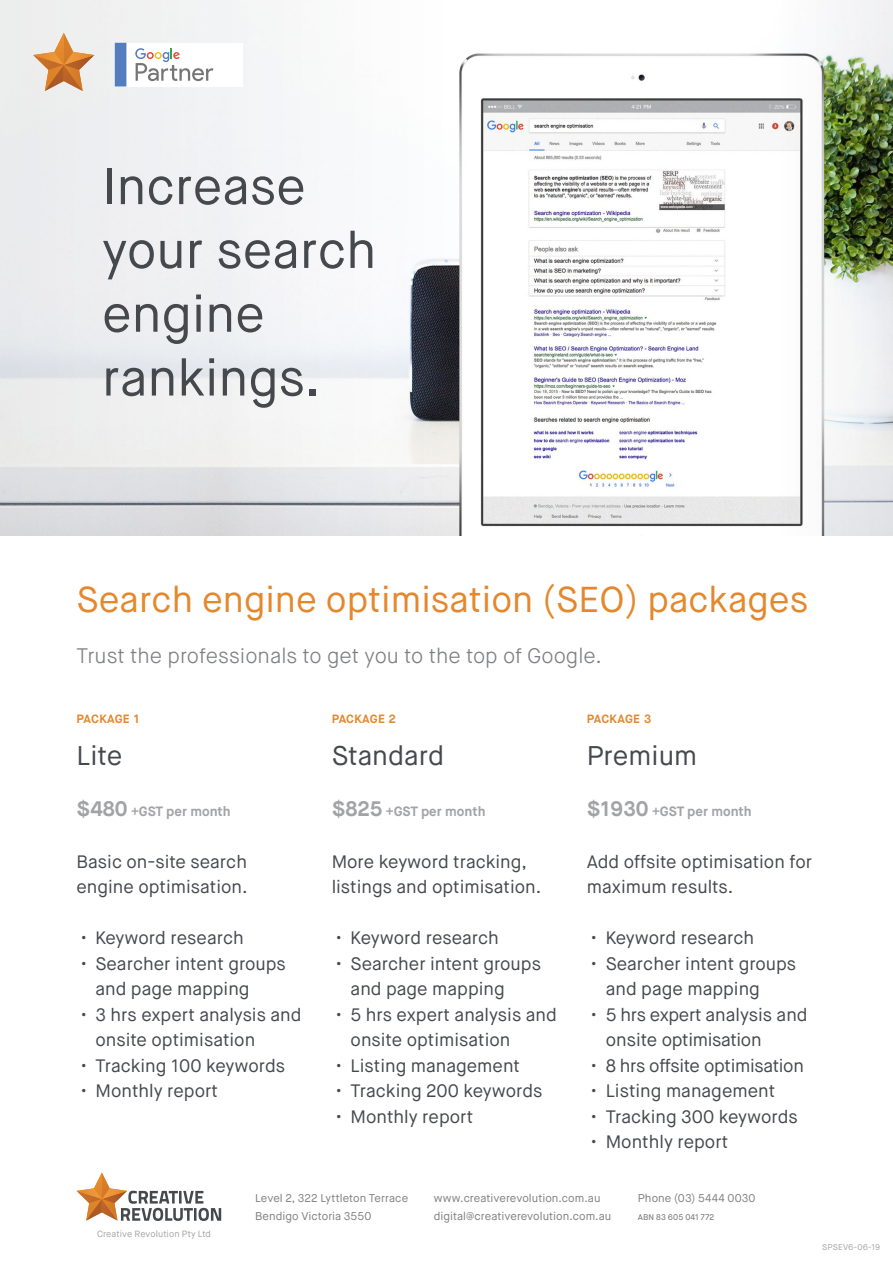
<style>
.page{position:relative;width:893px;height:1263px;background:#fff}
.page>*{position:absolute;margin:0;border:0;box-sizing:border-box;transform-origin:0 0}
.t1{font:51px/63.8px "Maison Neue";color:#45484d}
.t2{font:36px "Maison Neue";color:#e4882e}
.t3{font:27px "Maison Neue";color:#45484d}
.t4{font:300 21px "Maison Neue";color:#7d7f82}
.t5{font:18px/25.5px "Maison Neue";color:#45484d}
.t6{font:18px/25.5px "Maison Neue";letter-spacing:-.02em;color:#45484d}
.t7{font:700 13.5px "Maison Neue";color:#a2a3a6}
.t8{font:700 12px "Maison Neue";letter-spacing:.015em;color:#e4882e}
.t9{font:11.25px/18px "Maison Neue";letter-spacing:.005em;color:#7d7f82}
.t10{font:9px "Maison Neue";letter-spacing:.01em;color:#a2a3a6}
.t11{font:500 8.25px "Maison Neue";letter-spacing:.015em;color:#7d7f82}
.t12{font:8.25px "Maison Neue";letter-spacing:.02em;color:#a2a3a6}
.s1{font-size:21px}
</style>
<div class="page">
<img style="left:0;top:0;width:893px;height:536px">
<svg style="left:33px;top:33px;width:61px;height:58px;background:#e0ba98"></svg>
<svg style="left:77px;top:1172px;width:144px;height:49px"></svg>
<div style="left:115px;top:43px;width:127px;height:44px;background:#fff"></div>
<div style="left:115px;top:43px;width:11px;height:44px;background:#547dbf"></div>
<svg style="left:135px;top:48px;width:79px;height:33px"></svg>
<h1 class="t1" style="left:102px;top:155px;width:276px">Increase your search engine rankings.</h1>
<h2 class="t2" style="left:77px;top:577px;width:733px">Search engine optimisation (SEO) packages</h2>
<p class="t4" style="left:77px;top:643px;width:527px">Trust the professionals to get you to the top of Google.</p>
<p class="t8" style="left:77px;top:712px;width:64px">PACKAGE 1</p>
<h3 class="t3" style="left:77px;top:739px;width:47px">Lite</h3>
<p class="t7" style="left:77px;top:803px;width:156px"><span class="s1">$480</span> +GST per month</p>
<p class="t5" style="left:77px;top:849px;width:173px">Basic on-site search engine optimisation.</p>
<p class="t5" style="left:81px;top:925px;width:164px">• Keyword research</p>
<p class="t5" style="left:95px;top:951px;width:192px;text-indent:-14px">• Searcher intent groups and page mapping</p>
<p class="t5" style="left:95px;top:1002px;width:208px;text-indent:-14px">• 3 hrs expert analysis and onsite optimisation</p>
<p class="t5" style="left:81px;top:1053px;width:206px">• Tracking 100 keywords</p>
<p class="t5" style="left:81px;top:1078px;width:139px">• Monthly report</p>
<p class="t8" style="left:332px;top:712px;width:66px">PACKAGE 2</p>
<h3 class="t3" style="left:332px;top:739px;width:114px">Standard</h3>
<p class="t7" style="left:332px;top:803px;width:155px"><span class="s1">$825</span> +GST per month</p>
<p class="t5" style="left:332px;top:849px;width:211px">More keyword tracking, listings and optimisation.</p>
<p class="t5" style="left:336px;top:925px;width:164px">• Keyword research</p>
<p class="t5" style="left:351px;top:951px;width:192px;text-indent:-14px">• Searcher intent groups and page mapping</p>
<p class="t5" style="left:351px;top:1002px;width:208px;text-indent:-14px">• 5 hrs expert analysis and onsite optimisation</p>
<p class="t5" style="left:336px;top:1053px;width:185px">• Listing management</p>
<p class="t5" style="left:336px;top:1078px;width:208px">• Tracking 200 keywords</p>
<p class="t5" style="left:336px;top:1104px;width:139px">• Monthly report</p>
<p class="t8" style="left:587px;top:712px;width:66px">PACKAGE 3</p>
<h3 class="t3" style="left:587px;top:739px;width:112px">Premium</h3>
<p class="t7" style="left:587px;top:803px;width:166px"><span class="s1">$1930</span> +GST per month</p>
<p class="t5" style="left:587px;top:849px;width:227px">Add offsite optimisation for maximum results.</p>
<p class="t5" style="left:591px;top:925px;width:164px">• Keyword research</p>
<p class="t5" style="left:606px;top:951px;width:192px;text-indent:-14px">• Searcher intent groups and page mapping</p>
<p class="t6" style="left:606px;top:1002px;width:203px;text-indent:-14px">• 5 hrs expert analysis and onsite optimisation</p>
<p class="t6" style="left:591px;top:1053px;width:214px">• 8 hrs offsite optimisation</p>
<p class="t5" style="left:591px;top:1078px;width:185px">• Listing management</p>
<p class="t5" style="left:591px;top:1104px;width:208px">• Tracking 300 keywords</p>
<p class="t5" style="left:591px;top:1129px;width:139px">• Monthly report</p>
<p class="t10" style="left:97px;top:1228px;width:115px">Creative Revolution Pty Ltd</p>
<p class="t9" style="left:255px;top:1190px;width:155px">Level 2, 322 Lyttleton Terrace<br>Bendigo Victoria 3550</p>
<p class="t9" style="left:638px;top:1190px;width:119px">Phone (03) 5444 0030</p>
<p class="t9" style="left:434px;top:1190px;width:179px">www.creativerevolution.com.au digital@creativerevolution.com.au</p>
<p class="t11" style="left:638px;top:1212px;width:78px">ABN 83 605 041 772</p>
<p class="t12" style="left:822px;top:1242px;width:59px">SPSEV6-06-19</p>
</div>
